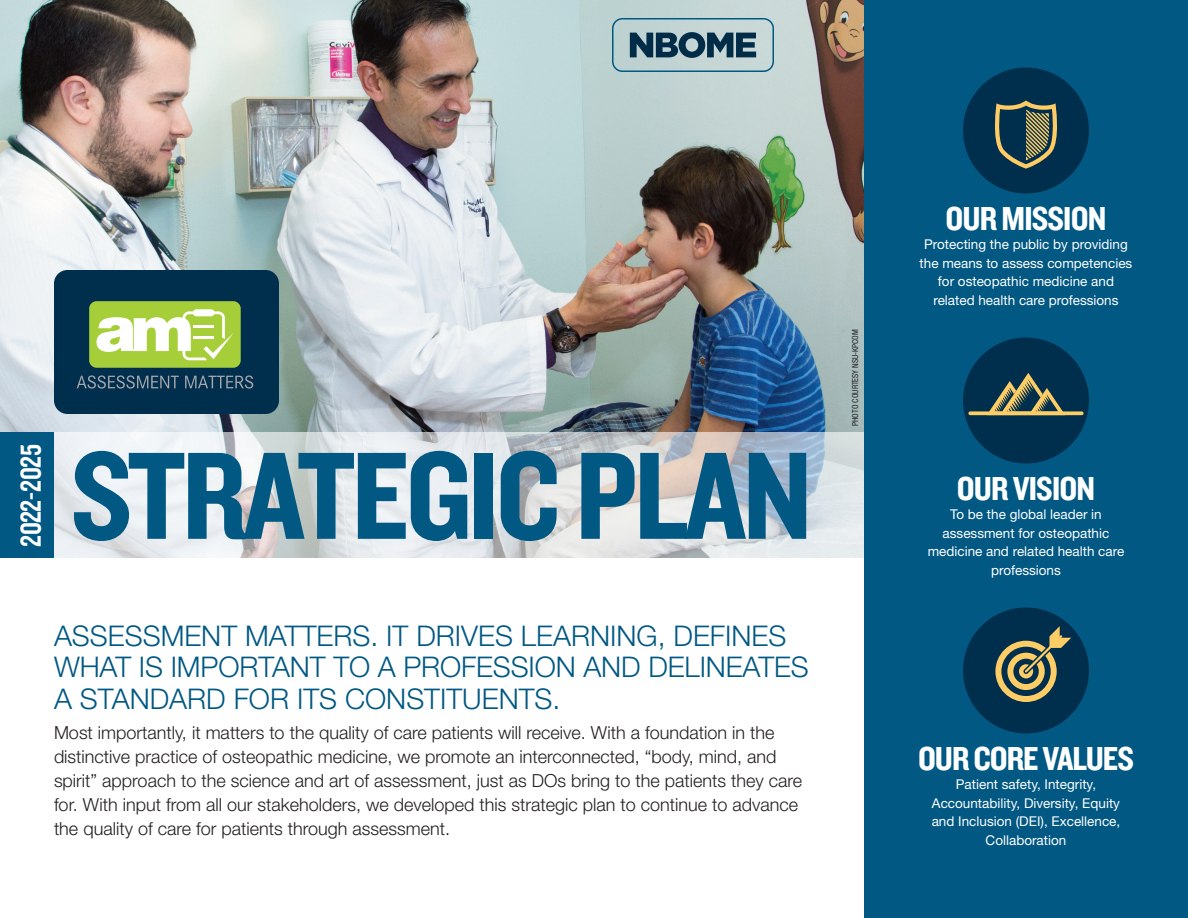
<style>
.page{position:relative;width:1188px;height:918px;background:#fff}
.page>*{position:absolute;margin:0;border:0;box-sizing:border-box;transform-origin:0 0}
.t1{font:129px "Knockout HTF50 Welterweight";letter-spacing:-.03em;color:#005883}
.t2{font:34.5px "Knockout HTF50 Welterweight";letter-spacing:-.025em;color:#fff}
.t3{font:30px "Knockout HTF49 Liteweight";letter-spacing:-.02em;color:#fff}
.t4{font:300 28.5px/31.5px "Helvetica Neue LT Std";color:#005883}
.t5{font:300 18px/24px "Helvetica Neue LT Std";color:#231f20}
.t6{font:13.5px/18.8px "Helvetica Neue LT Std";color:#fff;text-align:center}
.t7{font:condensed 8.25px "Helvetica Neue LT Std";color:#231f20}
</style>
<div class="page">
<img style="left:0;top:0;width:864px;height:432px">
<div style="left:0;top:432px;width:864px;height:126px;background:#fff;opacity:.6"></div>
<div style="left:0;top:432px;width:54px;height:126px;background:#005883"></div>
<div style="left:864px;top:0;width:324px;height:918px;background:#005883"></div>
<div style="left:963px;top:68px;width:126px;height:126px;background:#002f4e;border-radius:50%"></div>
<svg style="left:995px;top:100px;width:62px;height:69px"></svg>
<div style="left:963px;top:338px;width:126px;height:126px;background:#002f4e;border-radius:50%"></div>
<svg style="left:989px;top:373px;width:74px;height:38px"></svg>
<svg style="left:968px;top:411px;width:116px;height:4px"></svg>
<div style="left:963px;top:608px;width:126px;height:126px;background:#002f4e;border-radius:50%"></div>
<svg style="left:995px;top:626px;width:76px;height:76px"></svg>
<div style="left:54px;top:270px;width:225px;height:144px;background:#002f4e;border-radius:14px"></div>
<div style="left:89px;top:301px;width:152px;height:67px;background:#a6ce39;border-radius:7px"></div>
<svg style="left:97px;top:309px;width:136px;height:51px"></svg>
<svg style="left:77px;top:375px;width:102px;height:14px"></svg>
<svg style="left:185px;top:375px;width:68px;height:14px"></svg>
<svg style="left:612px;top:18px;width:162px;height:54px;background:#85a2ab"></svg>
<p class="t3" style="left:16px;top:547px;width:104px;rotate:-90deg">2022-2025</p>
<p class="t1" style="left:70px;top:453px;width:744px">STRATEGIC PLAN</p>
<p class="t4" style="left:54px;top:623px;width:756px">ASSESSMENT MATTERS. IT DRIVES LEARNING, DEFINES<br>WHAT IS IMPORTANT TO A PROFESSION AND DELINEATES<br>A STANDARD FOR ITS CONSTITUENTS.</p>
<p class="t5" style="left:54px;top:722px;width:750px">Most importantly, it matters to the quality of care patients will receive. With a foundation in the distinctive practice of osteopathic medicine, we promote an interconnected, “body, mind, and spirit” approach to the science and art of assessment, just as DOs bring to the patients they care for. With input from all our stakeholders, we developed this strategic plan to continue to advance the quality of care for patients through assessment.</p>
<p class="t7" style="left:851px;top:426px;width:98px;rotate:-90deg">PHOTO COURTESY NSU-KPCOM</p>
<p class="t2" style="left:946px;top:207px;width:162px">OUR MISSION</p>
<p class="t6" style="left:920px;top:236px;width:214px">Protecting the public by providing the means to assess competencies for osteopathic medicine and related health care professions</p>
<p class="t2" style="left:957px;top:477px;width:140px">OUR VISION</p>
<p class="t6" style="left:928px;top:506px;width:198px">To be the global leader in assessment for osteopathic medicine and related health care professions</p>
<p class="t2" style="left:918px;top:747px;width:217px">OUR CORE VALUES</p>
<p class="t6" style="left:932px;top:776px;width:190px">Patient safety, Integrity,<br>Accountability, Diversity, Equity and Inclusion (DEI), Excellence,<br>Collaboration</p>
</div>
